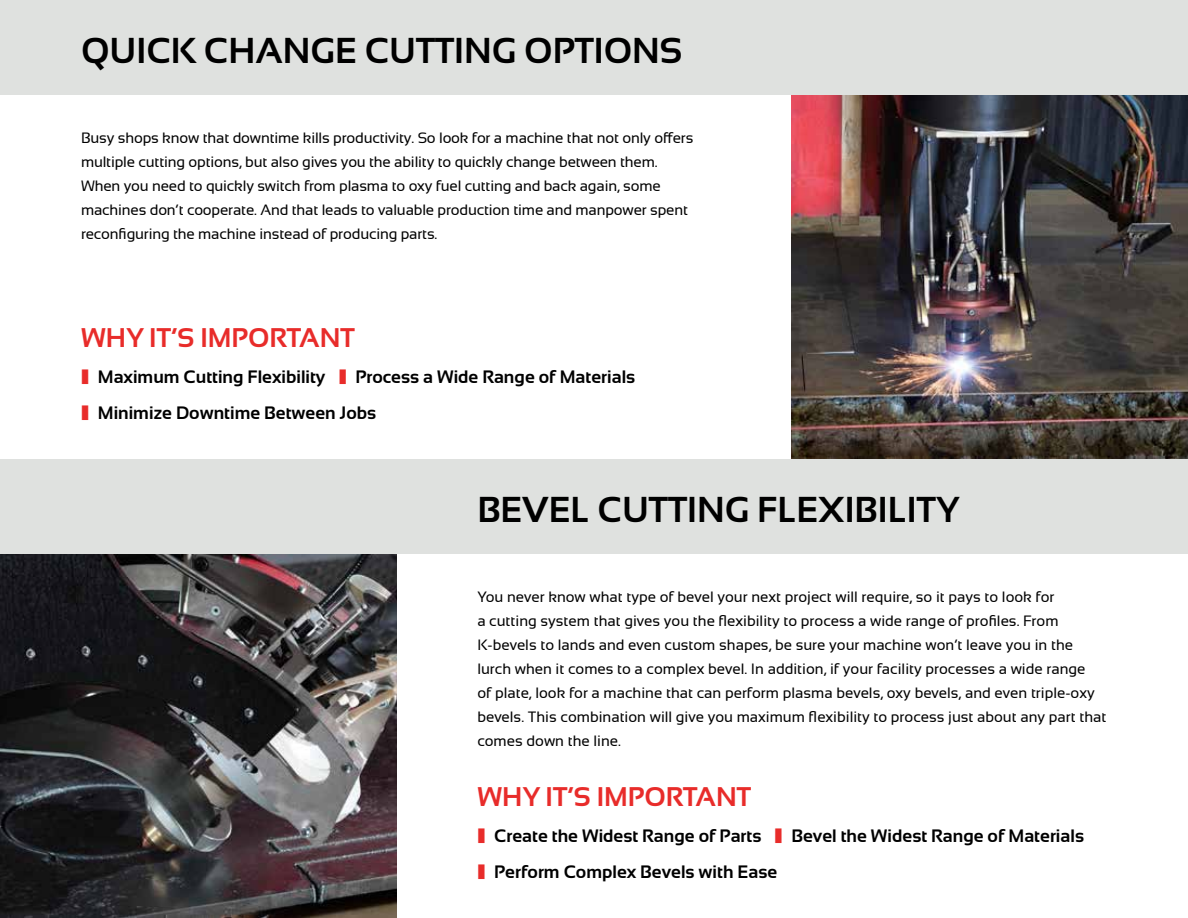
<style>
.page{position:relative;width:1188px;height:918px;background:#fff}
.page>*{position:absolute;margin:0;border:0;box-sizing:border-box;transform-origin:0 0}
.t1{font:700 36px "Sansation";color:#000}
.t2{font:700 27px "Sansation";color:#e82c2a}
.t3{font:700 18px "Sansation";color:#000}
.t4{font:15px/24px "Sansation";color:#000}
.s1{color:#e82c2a}
</style>
<div class="page">
<img style="left:792px;top:94px;width:396px;height:365px">
<img style="left:0;top:554px;width:396px;height:364px">
<div style="left:0;top:0;width:1188px;height:94px;background:#dfe1df"></div>
<div style="left:0;top:459px;width:1188px;height:95px;background:#dfe1df"></div>
<h1 class="t1" style="left:81px;top:30px;width:603px">QUICK CHANGE CUTTING OPTIONS</h1>
<p class="t4" style="left:81px;top:125px;width:614px">Busy shops know that downtime kills productivity. So look for a machine that not only offers multiple cutting options, but also gives you the ability to quickly change between them.<br>When you need to quickly switch from plasma to oxy fuel cutting and back again, some machines don’t cooperate. And that leads to valuable production time and manpower spent reconfiguring the machine instead of producing parts.</p>
<h2 class="t2" style="left:81px;top:323px;width:275px">WHY IT’S IMPORTANT</h2>
<p class="t3" style="left:81px;top:367px;width:556px"><span class="s1">■</span> Maximum Cutting Flexibility <span class="s1">■</span> Process a Wide Range of Materials</p>
<p class="t3" style="left:81px;top:403px;width:297px"><span class="s1">■</span> Minimize Downtime Between Jobs</p>
<h1 class="t1" style="left:477px;top:489px;width:483px">BEVEL CUTTING FLEXIBILITY</h1>
<p class="t4" style="left:477px;top:584px;width:631px">You never know what type of bevel your next project will require, so it pays to look for<br>a cutting system that gives you the flexibility to process a wide range of profiles. From K-bevels to lands and even custom shapes, be sure your machine won’t leave you in the lurch when it comes to a complex bevel. In addition, if your facility processes a wide range<br>of plate, look for a machine that can perform plasma bevels, oxy bevels, and even triple-oxy bevels. This combination will give you maximum flexibility to process just about any part that comes down the line.</p>
<h2 class="t2" style="left:477px;top:782px;width:275px">WHY IT’S IMPORTANT</h2>
<p class="t3" style="left:477px;top:826px;width:608px"><span class="s1">■</span> Create the Widest Range of Parts <span class="s1">■</span> Bevel the Widest Range of Materials</p>
<p class="t3" style="left:477px;top:862px;width:301px"><span class="s1">■</span> Perform Complex Bevels with Ease</p>
</div>
